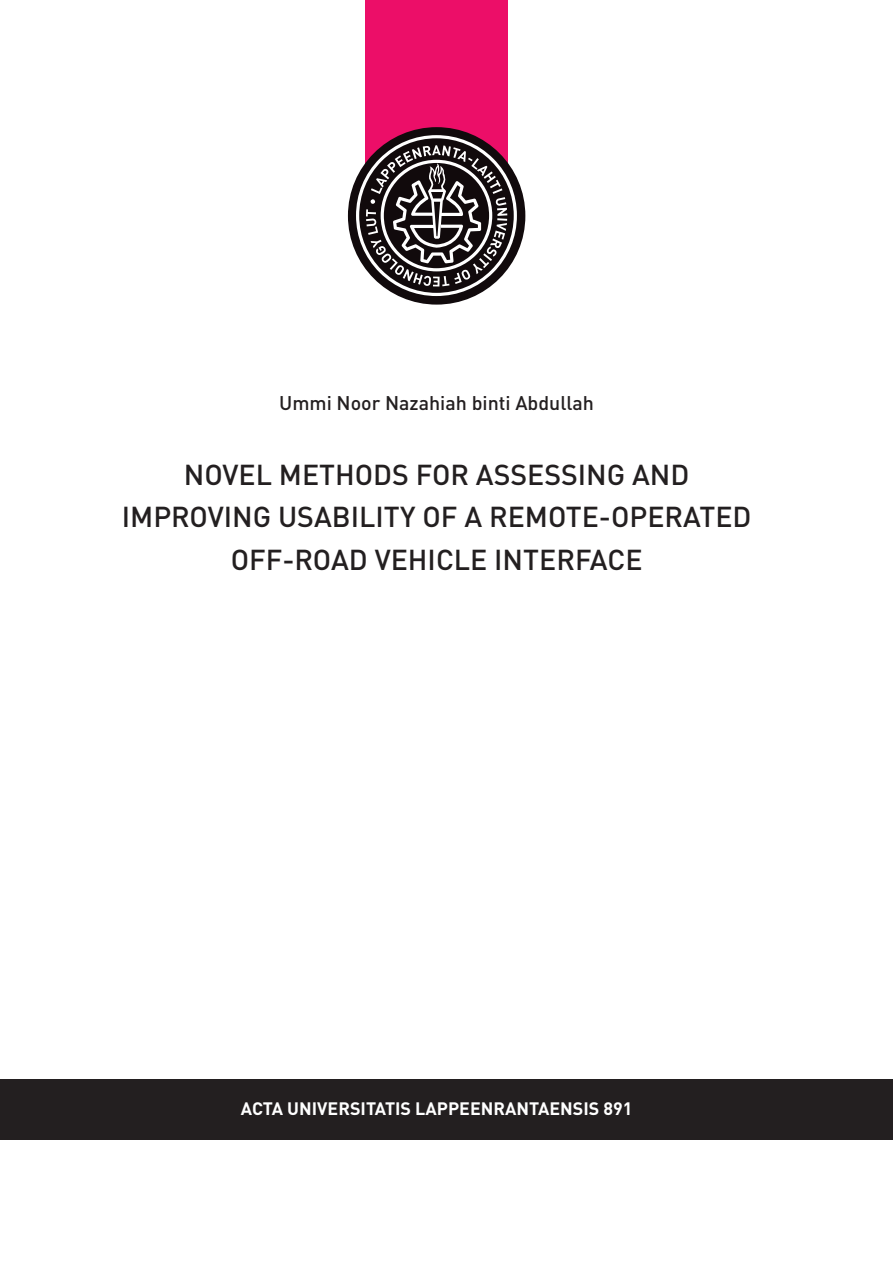
<style>
.page{position:relative;width:893px;height:1263px;background:#fff}
.page>*{position:absolute;margin:0;border:0;box-sizing:border-box;transform-origin:0 0}
.t1{font:500 28.5px/42.8px "DIN Pro";color:#231f20;text-align:center}
.t2{font:500 19.65px "DIN Pro";color:#231f20}
.t3{font:700 17.85px "DIN Pro";color:#fff}
</style>
<div class="page">
<div style="left:366px;top:0;width:142px;height:262px;background:#ec0e68"></div>
<div style="left:348px;top:127px;width:177px;height:178px;background:#110a0c;border-radius:50%"></div>
<svg style="left:356px;top:135px;width:161px;height:161px"></svg>
<div style="left:0;top:1080px;width:893px;height:60px;background:#231f20"></div>
<p class="t2" style="left:279px;top:386px;width:316px">Ummi Noor Nazahiah binti Abdullah</p>
<p class="t1" style="left:122px;top:450px;width:631px">NOVEL METHODS FOR ASSESSING AND<br>IMPROVING USABILITY OF A REMOTE-OPERATED<br>OFF-ROAD VEHICLE INTERFACE</p>
<p class="t3" style="left:241px;top:1093px;width:393px">ACTA UNIVERSITATIS LAPPEENRANTAENSIS 891</p>
</div>
